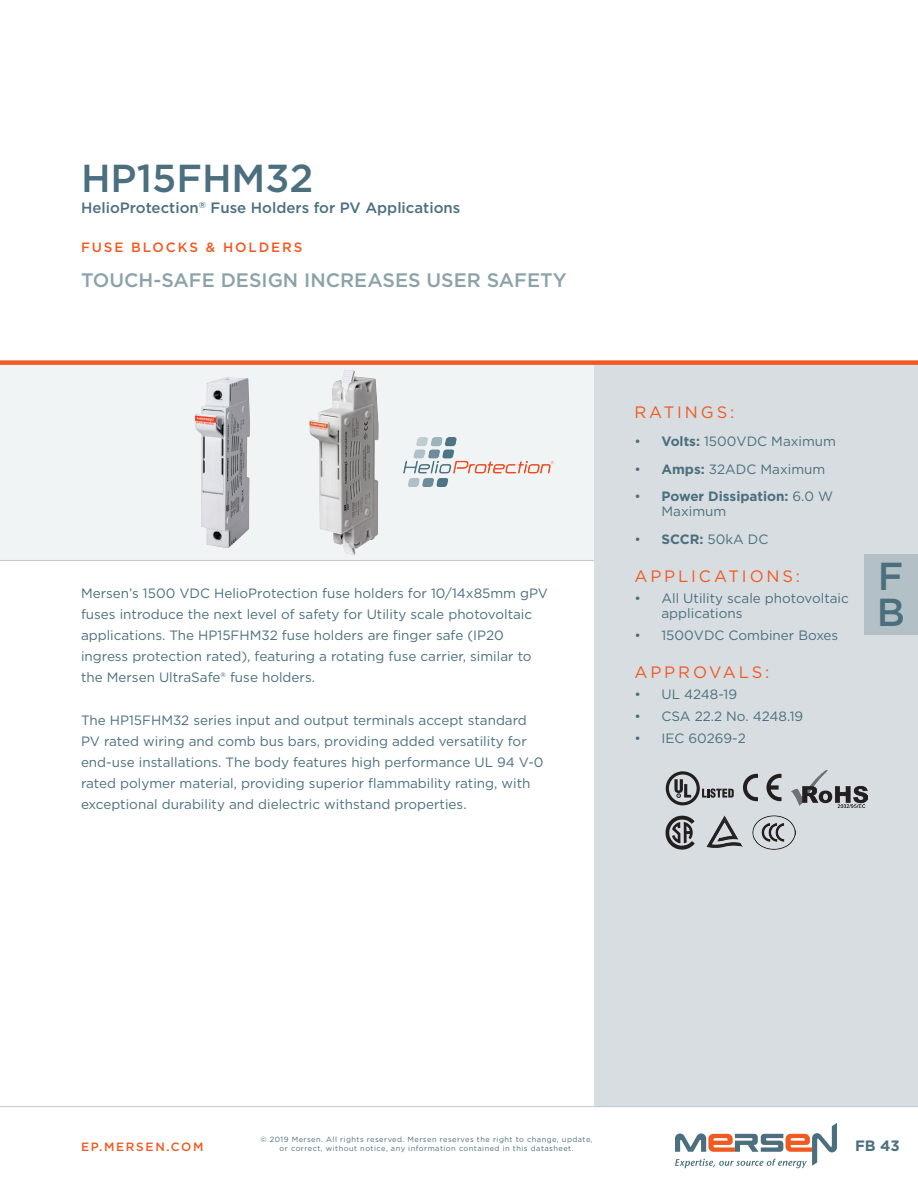
<style>
.page{position:relative;width:918px;height:1188px;background:#fff}
.page>*{position:absolute;margin:0;border:0;box-sizing:border-box;transform-origin:0 0}
.NEW_Product_MSL_Page{font:500 39px/36px "Gotham";color:#4b6f7f}
.NEW_Product_type{font:500 19.5px "Gotham";color:#8ba2aa}
.NEW_Subhead{font:16.5px "Gotham";letter-spacing:.175em;color:#f15921}
.NEW_Product_MSL_Desc{font:500 15px "Gotham";color:#4b6f7f}
.t1{font:700 15px "Gotham";color:#4b6f7f}
.NEW_Text{font:13.5px/21px "Gotham";color:#4b6f7f}
.t2{font:700 13.5px/15px "Gotham";color:#4b6f7f}
.NEW_Product_group{font:500 13.5px "Gotham";letter-spacing:.14em;color:#f15921}
.t3{font:500 12px "Gotham";letter-spacing:.14em;color:#f15921}
.t4{font:7.5px/9px "Gotham";letter-spacing:.06em;color:#4b6f7f;text-align:center}
.s1{font-weight:700}
.s2{font-weight:400}
</style>
<div class="page">
<svg style="left:675px;top:1123px;width:162px;height:45px"></svg>
<div style="left:0;top:365px;width:594px;height:195px;background:#f1f4f5"></div>
<div style="left:594px;top:365px;width:324px;height:742px;background:#d7dde0"></div>
<div style="left:0;top:360px;width:918px;height:5px;background:#f15921"></div>
<hr style="left:0;top:1106px;width:918px;height:1px;background:#c0cace">
<hr style="left:0;top:560px;width:594px;height:1px;background:#c0cace">
<div style="left:864px;top:554px;width:54px;height:81px;background:#b3c0c6"></div>
<img style="left:195px;top:377px;width:51px;height:171px">
<img style="left:442px;top:437px;width:112px;height:49px">
<img style="left:246px;top:370px;width:196px;height:186px">
<img style="left:791px;top:770px;width:76px;height:37px">
<svg style="left:743px;top:774px;width:15px;height:27px"></svg>
<svg style="left:766px;top:774px;width:16px;height:27px"></svg>
<img style="left:665px;top:816px;width:29px;height:33px">
<img style="left:707px;top:815px;width:36px;height:33px">
<img style="left:752px;top:815px;width:44px;height:35px">
<svg style="left:666px;top:771px;width:68px;height:34px"></svg>
<p class="NEW_Product_MSL_Page" style="left:81px;top:160px;width:234px">HP15FHM32</p>
<p class="NEW_Product_MSL_Desc" style="left:81px;top:198px;width:381px">HelioProtection<sup>®</sup> Fuse Holders for PV Applications</p>
<p class="NEW_Product_group" style="left:81px;top:239px;width:223px">FUSE BLOCKS &amp; HOLDERS</p>
<p class="NEW_Product_type" style="left:81px;top:267px;width:487px">TOUCH-SAFE DESIGN INCREASES USER SAFETY</p>
<p class="NEW_Text" style="left:81px;top:582px;width:469px">Mersen’s 1500 VDC HelioProtection fuse holders for 10/14x85mm gPV fuses introduce the next level of safety for Utility scale photovoltaic applications. The HP15FHM32 fuse holders are finger safe (IP20 ingress protection rated), featuring a rotating fuse carrier, similar to the Mersen UltraSafe® fuse holders.</p>
<p class="NEW_Text" style="left:81px;top:709px;width:464px">The HP15FHM32 series input and output terminals accept standard PV rated wiring and comb bus bars, providing added versatility for end-use installations. The body features high performance UL 94 V-0 rated polymer material, providing superior flammability rating, with exceptional durability and dielectric withstand properties.</p>
<p class="NEW_Subhead" style="left:634px;top:402px;width:101px">RATINGS:</p>
<p class="NEW_Text" style="left:634px;top:430px;width:203px">• <span class="s1">Volts:</span> 1500VDC Maximum</p>
<p class="NEW_Text" style="left:634px;top:458px;width:192px">• <span class="s1">Amps:</span> 32ADC Maximum</p>
<p class="t2" style="left:662px;top:489px;width:173px;text-indent:-27px"><span class="s2">•</span> Power Dissipation: <span class="s2">6.0 W<br>Maximum</span></p>
<p class="NEW_Text" style="left:634px;top:529px;width:135px">• <span class="s1">SCCR:</span> 50kA DC</p>
<p class="NEW_Subhead" style="left:634px;top:565px;width:167px">APPLICATIONS:</p>
<p class="NEW_Text" style="left:662px;top:591px;width:189px;line-height:15px;text-indent:-27px">• All Utility scale photovoltaic applications</p>
<p class="NEW_Text" style="left:634px;top:625px;width:205px">• 1500VDC Combiner Boxes</p>
<p class="NEW_Subhead" style="left:634px;top:661px;width:137px">APPROVALS:</p>
<p class="NEW_Text" style="left:634px;top:684px;width:104px">• UL 4248-19</p>
<p class="NEW_Text" style="left:634px;top:706px;width:170px">• CSA 22.2 No. 4248.19</p>
<p class="NEW_Text" style="left:634px;top:727px;width:113px">• IEC 60269-2</p>
<h1 class="NEW_Product_MSL_Page" style="left:877px;top:558px;width:30px">F<br>B</h1>
<p class="t4" style="left:261px;top:1135px;width:334px">© 2019 Mersen. All rights reserved. Mersen reserves the right to change, update, or correct, without notice, any information contained in this datasheet.</p>
<p class="t3" style="left:81px;top:1139px;width:124px">EP.MERSEN.COM</p>
<p class="t1" style="left:855px;top:1136px;width:46px">FB 43</p>
</div>
